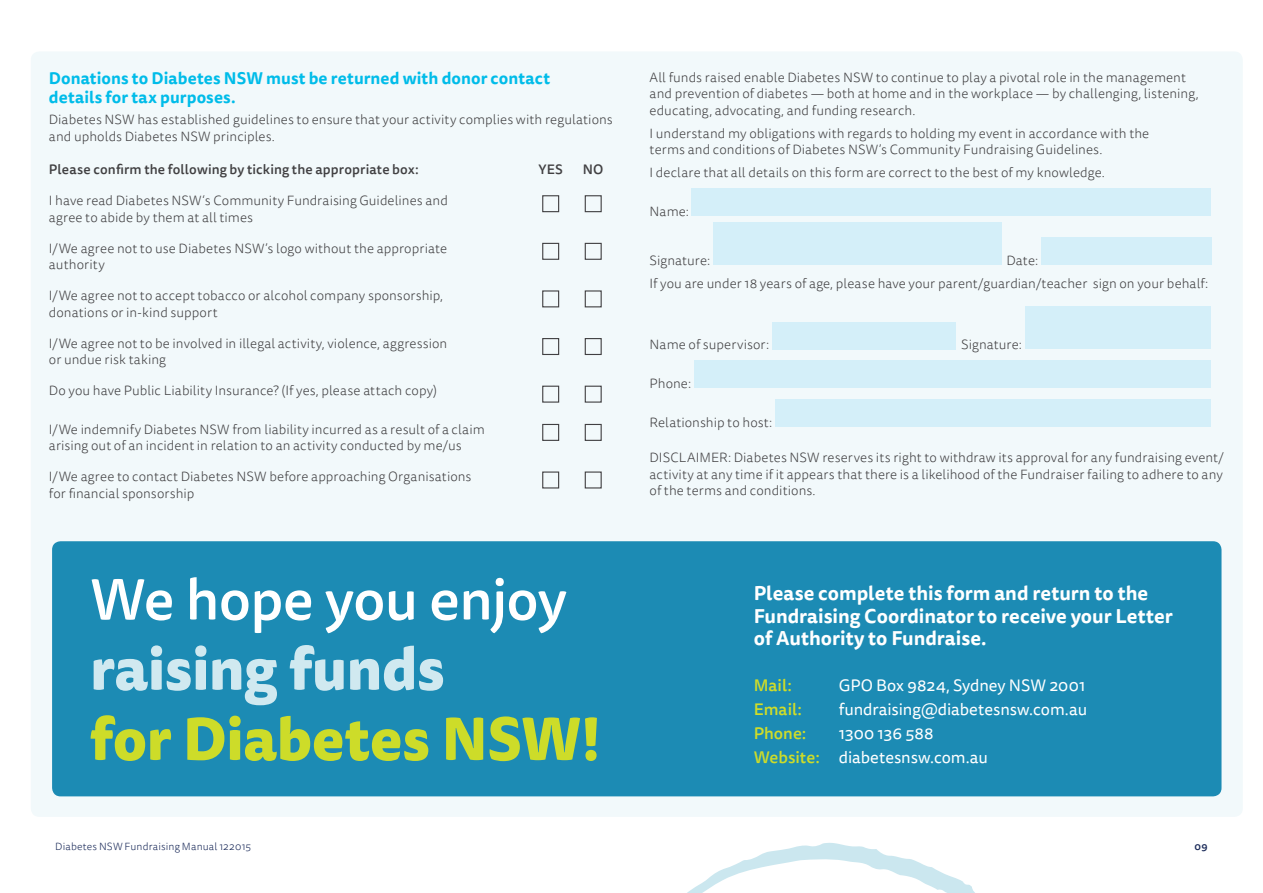
<style>
.page{position:relative;width:1263px;height:893px;background:#fff}
.page>*{position:absolute;margin:0;border:0;box-sizing:border-box;transform-origin:0 0}
.t1{font:800 58.5px "Tisa Sans OT";letter-spacing:-.005em;color:#cddc29}
.t2{font:800 58.5px "Tisa Sans OT";letter-spacing:-.005em;color:#d0e9f0}
.t3{font:500 57px "Tisa Sans OT";letter-spacing:-.015em;color:#fff}
.t4{font:700 19.5px/22.5px "Tisa Sans OT";color:#fff}
.t5{font:16.5px/24px "Tisa Sans OT";color:#fff}
.t6{font:700 16.5px/19.5px "Tisa Sans OT";letter-spacing:.005em;color:#00bce9}
.t7{font:500 16.5px "Tisa Sans OT";color:#d0dd28}
.t8{font:300 13.5px/16.5px "Tisa Sans OT";letter-spacing:.005em;color:#414042}
.t9{font:500 13.5px "Tisa Sans OT";letter-spacing:.01em;color:#414042}
.t10{font:300 10.5px "Tisa Sans OT";letter-spacing:.015em;color:#192958}
.t11{font:500 10.5px "Tisa Sans OT";color:#192958}
.s1{font-weight:500;color:#cddc29}
</style>
<div class="page">
<div style="left:31px;top:51px;width:1212px;height:766px;background:#f2f9fb;border-radius:9px"></div>
<div style="left:52px;top:541px;width:1169px;height:255px;background:#1c8bb4;border-radius:9px"></div>
<div style="left:542px;top:195px;width:17px;height:17px;border:1px solid #414042"></div>
<div style="left:585px;top:195px;width:17px;height:17px;border:1px solid #414042"></div>
<div style="left:542px;top:243px;width:17px;height:17px;border:1px solid #414042"></div>
<div style="left:585px;top:243px;width:17px;height:17px;border:1px solid #414042"></div>
<div style="left:542px;top:290px;width:17px;height:17px;border:1px solid #414042"></div>
<div style="left:585px;top:290px;width:17px;height:17px;border:1px solid #414042"></div>
<div style="left:542px;top:338px;width:17px;height:17px;border:1px solid #414042"></div>
<div style="left:585px;top:338px;width:17px;height:17px;border:1px solid #414042"></div>
<div style="left:542px;top:386px;width:17px;height:17px;border:1px solid #414042"></div>
<div style="left:585px;top:386px;width:17px;height:17px;border:1px solid #414042"></div>
<div style="left:542px;top:424px;width:17px;height:17px;border:1px solid #414042"></div>
<div style="left:585px;top:424px;width:17px;height:17px;border:1px solid #414042"></div>
<div style="left:542px;top:471px;width:17px;height:17px;border:1px solid #414042"></div>
<div style="left:585px;top:471px;width:17px;height:17px;border:1px solid #414042"></div>
<div style="left:692px;top:188px;width:519px;height:28px;background:#d4eff9"></div>
<div style="left:713px;top:222px;width:288px;height:43px;background:#d4eff9"></div>
<div style="left:1041px;top:237px;width:170px;height:28px;background:#d4eff9"></div>
<div style="left:772px;top:322px;width:184px;height:27px;background:#d4eff9"></div>
<div style="left:1025px;top:306px;width:186px;height:42px;background:#d4eff9"></div>
<div style="left:694px;top:360px;width:516px;height:28px;background:#d4eff9"></div>
<div style="left:775px;top:399px;width:436px;height:28px;background:#d4eff9"></div>
<svg style="left:687px;top:843px;width:288px;height:50px"></svg>
<p class="t6" style="left:49px;top:69px;width:503px">Donations to Diabetes NSW must be returned with donor contact details for tax purposes.</p>
<p class="t8" style="left:49px;top:112px;width:565px">Diabetes NSW has established guidelines to ensure that your activity complies with regulations and upholds Diabetes NSW principles.</p>
<p class="t9" style="left:49px;top:161px;width:371px">Please confirm the following by ticking the appropriate box:</p>
<p class="t9" style="left:538px;top:161px;width:26px">YES</p>
<p class="t9" style="left:583px;top:161px;width:22px">NO</p>
<p class="t8" style="left:49px;top:193px;width:401px">I have read Diabetes NSW‘s Community Fundraising Guidelines and agree to abide by them at all times</p>
<p class="t8" style="left:49px;top:241px;width:400px">I/We agree not to use Diabetes NSW’s logo without the appropriate authority</p>
<p class="t8" style="left:49px;top:288px;width:396px">I/We agree not to accept tobacco or alcohol company sponsorship, donations or in-kind support</p>
<p class="t8" style="left:49px;top:336px;width:400px">I/We agree not to be involved in illegal activity, violence, aggression or undue risk taking</p>
<p class="t8" style="left:49px;top:383px;width:390px">Do you have Public Liability Insurance? (If yes, please attach copy)</p>
<p class="t8" style="left:49px;top:422px;width:437px">I/We indemnify Diabetes NSW from liability incurred as a result of a claim arising out of an incident in relation to an activity conducted by me/us</p>
<p class="t8" style="left:49px;top:469px;width:424px">I/We agree to contact Diabetes NSW before approaching Organisations for financial sponsorship</p>
<h2 class="t3" style="left:90px;top:564px;width:478px">We hope you enjoy</h2>
<h1 class="t2" style="left:90px;top:630px;width:356px">raising funds</h1>
<h1 class="t1" style="left:90px;top:700px;width:512px">for Diabetes NSW!</h1>
<p class="t8" style="left:649px;top:70px;width:550px">All funds raised enable Diabetes NSW to continue to play a pivotal role in the management and prevention of diabetes — both at home and in the workplace — by challenging, listening, educating, advocating, and funding research.</p>
<p class="t8" style="left:649px;top:126px;width:501px">I understand my obligations with regards to holding my event in accordance with the terms and conditions of Diabetes NSW’s Community Fundraising Guidelines.</p>
<p class="t8" style="left:649px;top:165px;width:457px">I declare that all details on this form are correct to the best of my knowledge.</p>
<p class="t8" style="left:649px;top:204px;width:41px">Name:</p>
<p class="t8" style="left:649px;top:253px;width:62px">Signature:</p>
<p class="t8" style="left:649px;top:250px;width:560px;line-height:23px;text-indent:357px">Date:<br>If you are under 18 years of age, please have your parent/guardian/teacher sign on your behalf:</p>
<p class="t8" style="left:649px;top:337px;width:121px">Name of supervisor:</p>
<p class="t8" style="left:961px;top:337px;width:62px">Signature:</p>
<p class="t8" style="left:649px;top:376px;width:43px">Phone:</p>
<p class="t8" style="left:649px;top:414px;width:124px">Relationship to host:</p>
<p class="t8" style="left:649px;top:450px;width:576px;text-align:justify">DISCLAIMER: Diabetes NSW reserves its right to withdraw its approval for any fundraising event/ activity at any time if it appears that there is a likelihood of the Fundraiser failing to adhere to any of the terms and conditions.</p>
<h3 class="t4" style="left:754px;top:583px;width:421px">Please complete this form and return to the<br>Fundraising Coordinator to receive your Letter of Authority to Fundraise.</h3>
<p class="t7" style="left:754px;top:675px;width:40px">Mail:</p>
<p class="t5" style="left:839px;top:674px;width:248px">GPO Box 9824, Sydney NSW 2001</p>
<p class="t7" style="left:754px;top:699px;width:50px">Email:</p>
<p class="t5" style="left:839px;top:698px;width:250px">fundraising@diabetesnsw.com.au</p>
<p class="t7" style="left:754px;top:723px;width:54px">Phone:</p>
<p class="t5" style="left:754px;top:722px;width:236px;text-indent:85px">1300 136 588<br><span class="s1">Website:</span> diabetesnsw.com.au</p>
<p class="t10" style="left:55px;top:840px;width:197px">Diabetes NSW Fundraising Manual 122015</p>
<p class="t11" style="left:1194px;top:840px;width:15px">09</p>
</div>
